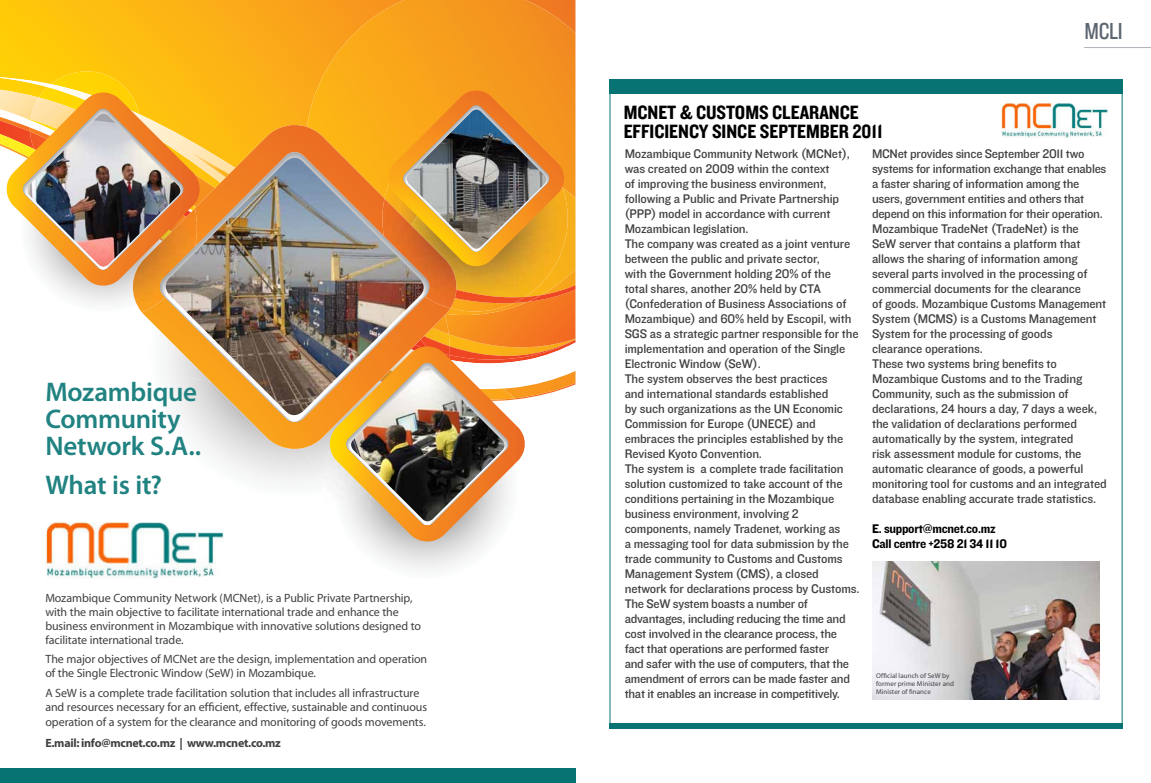
<style>
.page{position:relative;width:1151px;height:783px;background:#fff}
.page>*{position:absolute;margin:0;border:0;box-sizing:border-box;transform-origin:0 0}
.t1{font:600 27px/27px "Myriad Pro";letter-spacing:-.01em;color:#208281}
.t2{font:24px "Knockout HTF29 Junior Liteweight";color:#5c6670}
.t3{font:20px/19px "Knockout HTF50 Welterweight";color:#000}
.t4{font:13px/15px "Knockout HTF31 Junior Middlewt";letter-spacing:-.01em;color:#414042}
.t5{font:13px/15px "Knockout HTF51 Middleweight";letter-spacing:-.02em;color:#000}
.t6{font:12px/14px "Myriad";letter-spacing:-.01em;color:#414042}
.t7{font:700 12px "Myriad";letter-spacing:-.02em;color:#414042}
.t8{font:7px/8px "Myriad";letter-spacing:.01em;color:#414042}
</style>
<div class="page">
<hr style="left:1084px;top:47px;width:67px;height:1px;background:#adb3b8">
<svg style="left:0;top:0;width:307px;height:71px;background:#fcb911"></svg>
<svg style="left:307px;top:0;width:268px;height:71px;background:#f69a1d"></svg>
<svg style="left:0;top:71px;width:575px;height:508px"></svg>
<div style="left:609px;top:79px;width:514px;height:15px;background:#077473"></div>
<div style="left:609px;top:723px;width:514px;height:5px;background:#077473"></div>
<img style="left:1001px;top:104px;width:106px;height:33px">
<img style="left:45px;top:522px;width:178px;height:56px">
<img style="left:161px;top:158px;width:267px;height:257px">
<img style="left:404px;top:109px;width:142px;height:142px">
<img style="left:348px;top:368px;width:159px;height:156px">
<img style="left:28px;top:114px;width:155px;height:155px">
<img style="left:872px;top:561px;width:227px;height:138px">
<div style="left:0;top:768px;width:575px;height:14px;background:#077473"></div>
<h1 class="t1" style="left:45px;top:378px;width:157px">Mozambique<br>Community<br>Network S.A..</h1>
<h1 class="t1" style="left:45px;top:470px;width:118px">What is it?</h1>
<p class="t6" style="left:45px;top:591px;width:377px">Mozambique Community Network (MCNet), is a Public Private Partnership, with the main objective to facilitate international trade and enhance the business environment in Mozambique with innovative solutions designed to facilitate international trade.</p>
<p class="t6" style="left:45px;top:652px;width:383px">The major objectives of MCNet are the design, implementation and operation of the Single Electronic Window (SeW) in Mozambique.</p>
<p class="t6" style="left:45px;top:686px;width:383px;line-height:14.5px">A SeW is a complete trade facilitation solution that includes all infrastructure and resources necessary for an efficient, effective, sustainable and continuous operation of a system for the clearance and monitoring of goods movements.</p>
<p class="t7" style="left:45px;top:736px;width:237px">E.mail: info@mcnet.co.mz | www.mcnet.co.mz</p>
<h3 class="t3" style="left:624px;top:103px;width:260px">MCNET &amp; CUSTOMS CLEARANCE<br>EFFICIENCY SINCE SEPTEMBER 2011</h3>
<h2 class="t2" style="left:1084px;top:18px;width:40px">MCLI</h2>
<p class="t4" style="left:625px;top:146px;width:236px">Mozambique Community Network (MCNet), was created on 2009 within the context<br>of improving the business environment, following a Public and Private Partnership (PPP) model in accordance with current Mozambican legislation.<br>The company was created as a joint venture between the public and private sector,<br>with the Government holding 20% of the<br>total shares, another 20% held by CTA (Confederation of Business Associations of Mozambique) and 60% held by Escopil, with SGS as a strategic partner responsible for the implementation and operation of the Single Electronic Window (SeW).<br>The system observes the best practices<br>and international standards established<br>by such organizations as the UN Economic Commission for Europe (UNECE) and embraces the principles established by the Revised Kyoto Convention.<br>The system is a complete trade facilitation solution customized to take account of the conditions pertaining in the Mozambique business environment, involving 2 components, namely Tradenet, working as<br>a messaging tool for data submission by the trade community to Customs and Customs Management System (CMS), a closed network for declarations process by Customs.<br>The SeW system boasts a number of advantages, including reducing the time and cost involved in the clearance process, the fact that operations are performed faster<br>and safer with the use of computers, that the amendment of errors can be made faster and that it enables an increase in competitively.</p>
<p class="t4" style="left:872px;top:146px;width:236px">MCNet provides since September 2011 two systems for information exchange that enables a faster sharing of information among the users, government entities and others that depend on this information for their operation.<br>Mozambique TradeNet (TradeNet) is the<br>SeW server that contains a platform that allows the sharing of information among several parts involved in the processing of commercial documents for the clearance<br>of goods. Mozambique Customs Management System (MCMS) is a Customs Management System for the processing of goods<br>clearance operations.<br>These two systems bring benefits to Mozambique Customs and to the Trading Community, such as the submission of declarations, 24 hours a day, 7 days a week, the validation of declarations performed automatically by the system, integrated<br>risk assessment module for customs, the automatic clearance of goods, a powerful monitoring tool for customs and an integrated database enabling accurate trade statistics.</p>
<p class="t5" style="left:872px;top:521px;width:136px">E. support@mcnet.co.mz<br>Call centre +258 21 34 11 10</p>
<p class="t8" style="left:876px;top:671px;width:80px">Official launch of SeW by former prime Minister and<br>Minister of finance</p>
</div>
